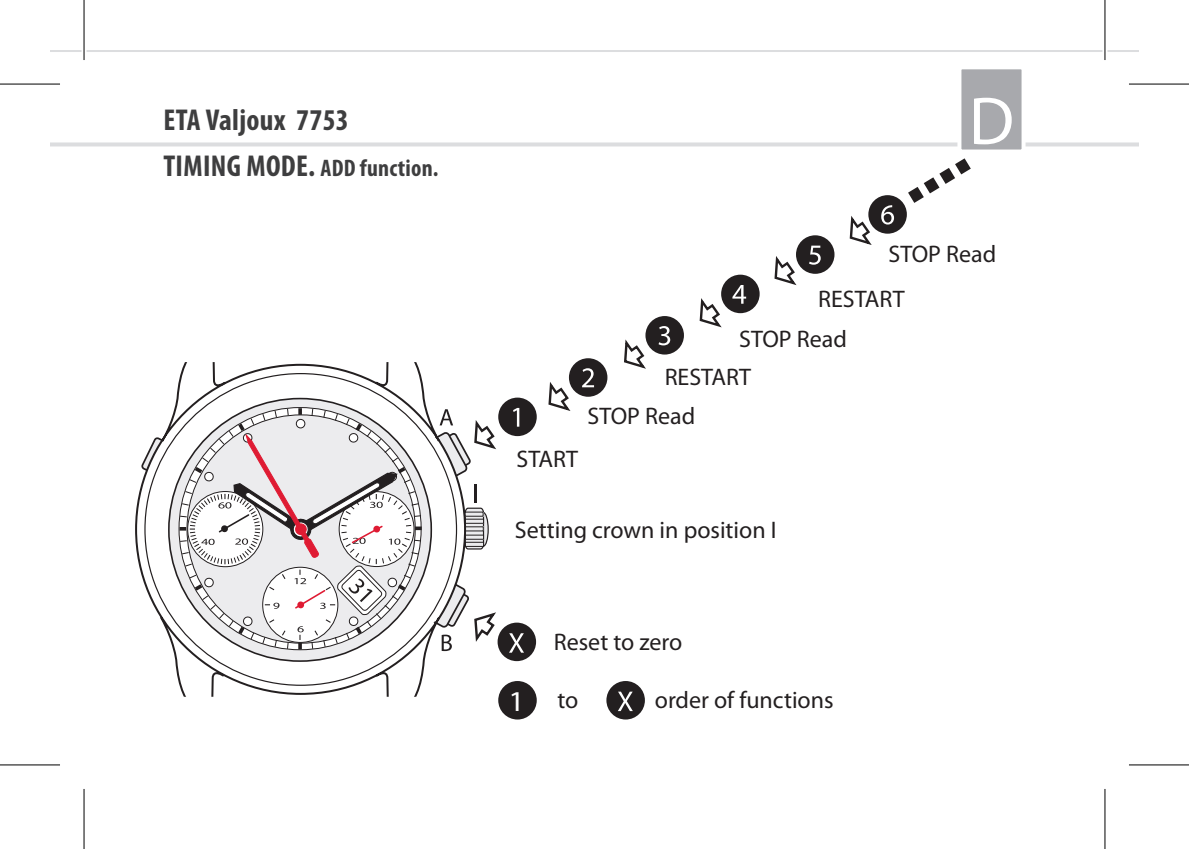
<style>
.page{position:relative;width:1189px;height:849px;background:#fff}
.page>*{position:absolute;margin:0;border:0;box-sizing:border-box;transform-origin:0 0}
.t1{font:68px "Myriad Pro";color:#fff}
.t2{font:700 condensed 30.4px "Myriad Pro";letter-spacing:.01em;color:#3e3e3f}
.t3{font:24px/39.6px "Myriad Pro";color:#231f20}
.t4{font:700 condensed 24px "Myriad Pro";letter-spacing:.01em;color:#3e3e3f}
.s1{font-size:30.4px}
.s2{font-size:28.8px;color:#fff}
</style>
<div class="page">
<svg style="left:50px;top:50px;width:1088px;height:96px"></svg>
<div style="left:957px;top:65px;width:68px;height:88px;background:#a8a9ad;border:4px solid #fff"></div>
<svg style="left:499px;top:216px;width:375px;height:221px"></svg>
<div style="left:497px;top:622px;width:39px;height:39px;background:#231f20;border-radius:50%"></div>
<svg style="left:509px;top:633px;width:15px;height:19px"></svg>
<div style="left:498px;top:397px;width:39px;height:39px;background:#231f20;border-radius:50%"></div>
<svg style="left:513px;top:408px;width:6px;height:18px"></svg>
<div style="left:569px;top:358px;width:38px;height:38px;background:#231f20;border-radius:50%"></div>
<svg style="left:582px;top:368px;width:12px;height:19px"></svg>
<div style="left:645px;top:316px;width:39px;height:38px;background:#231f20;border-radius:50%"></div>
<svg style="left:658px;top:326px;width:12px;height:19px"></svg>
<div style="left:721px;top:274px;width:38px;height:39px;background:#231f20;border-radius:50%"></div>
<svg style="left:732px;top:285px;width:14px;height:18px"></svg>
<div style="left:796px;top:235px;width:38px;height:39px;background:#231f20;border-radius:50%"></div>
<svg style="left:809px;top:245px;width:11px;height:19px"></svg>
<div style="left:868px;top:195px;width:38px;height:38px;background:#231f20;border-radius:50%"></div>
<svg style="left:135px;top:362px;width:311px;height:334px"></svg>
<svg style="left:145px;top:373px;width:311px;height:312px"></svg>
<svg style="left:176px;top:404px;width:233px;height:249px"></svg>
<svg style="left:179px;top:408px;width:240px;height:241px"></svg>
<svg style="left:190px;top:409px;width:309px;height:242px"></svg>
<div style="left:606px;top:680px;width:39px;height:39px;background:#231f20;border-radius:50%"></div>
<svg style="left:618px;top:691px;width:15px;height:20px"></svg>
<div style="left:498px;top:680px;width:39px;height:39px;background:#231f20;border-radius:50%"></div>
<svg style="left:881px;top:147px;width:103px;height:77px"></svg>
<div style="left:0;top:82px;width:60px;height:5px;background:#fff"></div>
<div style="left:1128px;top:82px;width:60px;height:5px;background:#fff"></div>
<svg style="left:0;top:765px;width:60px;height:1px"></svg>
<svg style="left:1129px;top:765px;width:59px;height:1px"></svg>
<hr style="left:82px;top:0;width:4px;height:60px;background:#fff">
<svg style="left:1102px;top:0;width:5px;height:60px"></svg>
<svg style="left:1105px;top:789px;width:1px;height:59px"></svg>
<hr style="left:0;top:83px;width:60px;height:2px;background:#000">
<hr style="left:1128px;top:83px;width:60px;height:2px;background:#000">
<hr style="left:0;top:764px;width:60px;height:1px;background:#000">
<hr style="left:1128px;top:764px;width:60px;height:1px;background:#000">
<hr style="left:83px;top:0;width:2px;height:60px;background:#000">
<hr style="left:83px;top:788px;width:2px;height:60px;background:#000">
<hr style="left:1104px;top:0;width:1px;height:60px;background:#000">
<hr style="left:1104px;top:788px;width:1px;height:60px;background:#000">
<p class="t2" style="left:163px;top:101px;width:187px">ETA Valjoux 7753</p>
<h1 class="t1" style="left:968px;top:79px;width:47px">D</h1>
<p class="t4" style="left:163px;top:153px;width:276px"><span class="s1">TIMING MODE.</span> ADD function.</p>
<p class="t3" style="left:888px;top:233px;width:109px">STOP Read</p>
<p class="t3" style="left:739px;top:278px;width:167px;text-indent:79px">RESTART<br>STOP Read</p>
<p class="t3" style="left:664px;top:356px;width:88px">RESTART</p>
<p class="t3" style="left:587px;top:396px;width:109px">STOP Read</p>
<p class="t3" style="left:516px;top:439px;width:63px">START</p>
<p class="t3" style="left:515px;top:509px;width:263px">Setting crown in position I</p>
<p class="t3" style="left:554px;top:622px;width:130px">Reset to zero</p>
<p class="t3" style="left:508px;top:679px;width:72px"><span class="s2">1</span> to</p>
<p class="t3" style="left:655px;top:679px;width:180px">order of functions</p>
</div>
